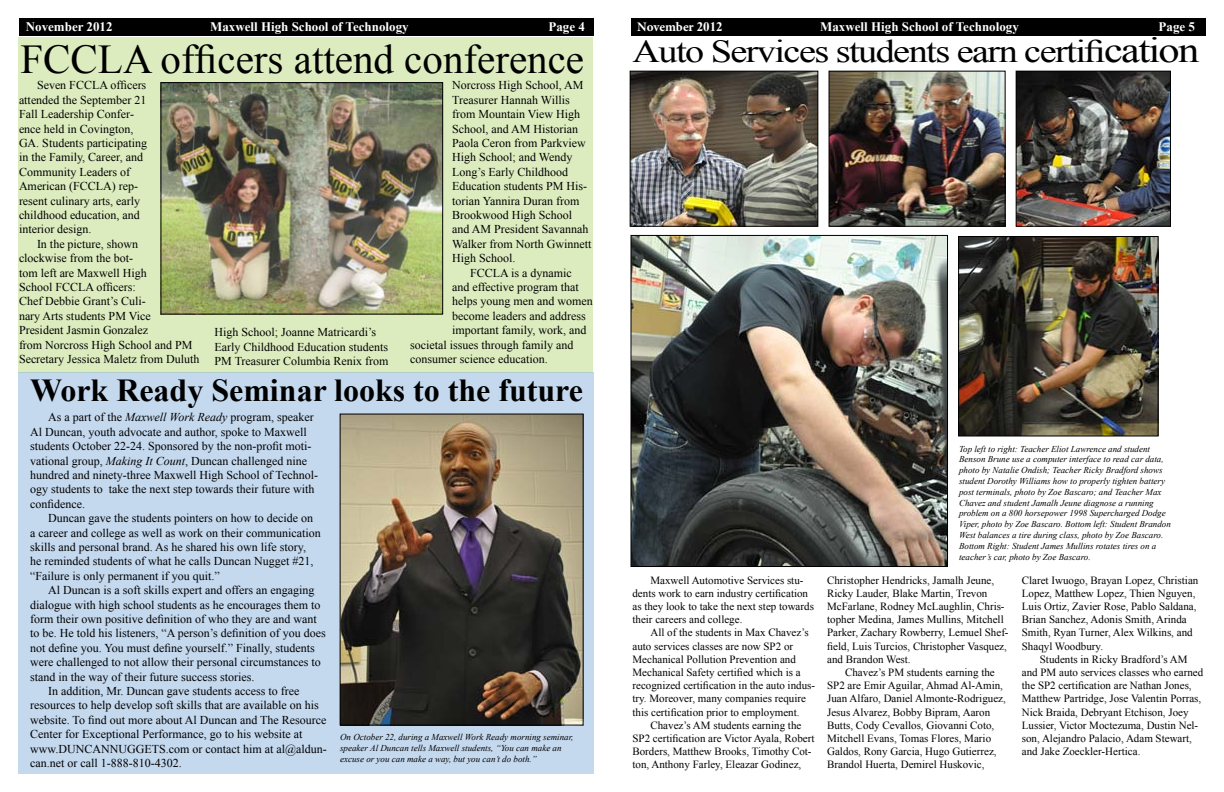
<style>
.page{position:relative;width:1224px;height:792px;background:#fff}
.page>*{position:absolute;margin:0;border:0;box-sizing:border-box;transform-origin:0 0}
.t1{font:41px "Times New Roman";color:#000}
.t2{font:32px "Times New Roman";letter-spacing:-.04em;color:#000;scale:1.19 1}
.t3{font:700 32px "Times New Roman";color:#000}
.t4{font:700 13px "Times New Roman";color:#fff}
.t5{font:700 13px "Minion Pro";letter-spacing:-.005em;color:#fff}
.t6{font:12px/14.4px "Times New Roman";color:#000}
.t7{font:11px/13.2px "Times New Roman";color:#000}
.t8{font:italic 9px/10.8px "Times New Roman";color:#000}
.s1{font-style:italic}
.s2{font-family:"Times New Roman"}
.s3{font-size:35.6px}
</style>
<div class="page">
<div style="left:18px;top:37px;width:575px;height:336px;background:#ddecbf"></div>
<div style="left:631px;top:18px;width:575px;height:18px;background:#000"></div>
<img style="left:831px;top:73px;width:173px;height:152px">
<div style="left:829px;top:71px;width:177px;height:156px;border:1px solid #000"></div>
<img style="left:632px;top:237px;width:314px;height:328px">
<div style="left:630px;top:235px;width:318px;height:332px;border:1px solid #000"></div>
<img style="left:1018px;top:73px;width:151px;height:152px">
<div style="left:1016px;top:71px;width:155px;height:156px;border:1px solid #000"></div>
<img style="left:632px;top:73px;width:184px;height:152px">
<div style="left:630px;top:71px;width:188px;height:156px;border:1px solid #000"></div>
<img style="left:960px;top:238px;width:197px;height:196px">
<div style="left:958px;top:236px;width:201px;height:200px;border:1px solid #000"></div>
<div style="left:20px;top:18px;width:574px;height:18px;background:#000"></div>
<img style="left:162px;top:84px;width:279px;height:229px">
<div style="left:160px;top:82px;width:283px;height:233px;border:1px solid #000"></div>
<div style="left:18px;top:373px;width:576px;height:401px;background:#c4d8ee"></div>
<img style="left:342px;top:416px;width:240px;height:308px">
<div style="left:340px;top:414px;width:244px;height:312px;border:1px solid #000"></div>
<p class="t4" style="left:26px;top:18px;width:88px">November 2012</p>
<p class="t4" style="left:210px;top:18px;width:200px">Maxwell High School of Technology</p>
<p class="t4" style="left:548px;top:18px;width:38px">Page 4</p>
<h1 class="t1" style="left:20px;top:32px;width:565px">FCCLA officers attend conference</h1>
<p class="t6" style="left:19px;top:78px;width:130px;text-indent:18px">Seven FCCLA officers attended the September 21<br>Fall Leadership Confer&shy;ence held in Covington,<br>GA. Students participating in the Family, Career, and<br>Community Leaders of<br>American (FCCLA) rep&shy;resent culinary arts, early childhood education, and interior design.</p>
<p class="t6" style="left:19px;top:236px;width:182px;text-indent:18px">In the picture, shown<br>clockwise from the bot-<br>tom left are Maxwell High<br>School FCCLA officers:<br>Chef Debbie Grant’s Culi-<br>nary Arts students PM Vice<br>President Jasmin Gonzalez<br>from Norcross High School and PM<br>Secretary Jessica Maletz from Duluth</p>
<p class="t6" style="left:452px;top:78px;width:133px">Norcross High School, AM</p>
<p class="t6" style="left:452px;top:92px;width:119px">Treasurer Hannah Willis</p>
<p class="t6" style="left:452px;top:107px;width:130px">from Mountain View High</p>
<p class="t6" style="left:452px;top:121px;width:127px">School, and AM Historian</p>
<p class="t6" style="left:452px;top:136px;width:135px">Paola Ceron from Parkview</p>
<p class="t6" style="left:452px;top:150px;width:122px">High School; and Wendy</p>
<p class="t6" style="left:452px;top:164px;width:118px">Long’s Early Childhood</p>
<p class="t6" style="left:452px;top:179px;width:136px">Education students PM His-</p>
<p class="t6" style="left:452px;top:193px;width:129px">torian Yannira Duran from</p>
<p class="t6" style="left:452px;top:208px;width:121px">Brookwood High School</p>
<p class="t6" style="left:452px;top:222px;width:138px">and AM President Savannah</p>
<p class="t6" style="left:452px;top:236px;width:141px">Walker from North Gwinnett</p>
<p class="t6" style="left:452px;top:251px;width:65px">High School.</p>
<p class="t6" style="left:470px;top:265px;width:103px">FCCLA is a dynamic</p>
<p class="t6" style="left:452px;top:280px;width:128px">and effective program that</p>
<p class="t6" style="left:452px;top:294px;width:142px">helps young men and women</p>
<p class="t6" style="left:452px;top:308px;width:135px">become leaders and address</p>
<p class="t6" style="left:452px;top:323px;width:136px">important family, work, and</p>
<p class="t6" style="left:410px;top:337px;width:165px">societal issues through family and</p>
<p class="t6" style="left:410px;top:352px;width:139px">consumer science education.</p>
<h2 class="t3" style="left:30px;top:368px;width:554px">Work Ready Seminar looks to the future</h2>
<p class="t6" style="left:30px;top:410px;width:289px;text-indent:18px">As a part of the <span class="s1">Maxwell Work Ready</span> program, speaker Al Duncan, youth advocate and author, spoke to Maxwell students October 22-24. Sponsored by the non-profit moti&shy;vational group, <span class="s1">Making It Count</span>, Duncan challenged nine hundred and ninety-three Maxwell High School of Technol&shy;ogy students to take the next step towards their future with confidence.</p>
<p class="t6" style="left:30px;top:511px;width:292px;text-indent:18px">Duncan gave the students pointers on how to decide on a career and college as well as work on their communication skills and personal brand. As he shared his own life story,<br>he reminded students of what he calls Duncan Nugget #21, “Failure is only permanent if you quit.”</p>
<p class="t6" style="left:48px;top:583px;width:268px">Al Duncan is a soft skills expert and offers an engaging</p>
<p class="t6" style="left:30px;top:597px;width:292px">dialogue with high school students as he encourages them to</p>
<p class="t6" style="left:30px;top:612px;width:288px">form their own positive definition of who they are and want</p>
<p class="t6" style="left:30px;top:626px;width:297px">to be. He told his listeners, “A person’s definition of you does</p>
<p class="t6" style="left:30px;top:640px;width:286px">not define you. You must define yourself.” Finally, students</p>
<p class="t6" style="left:30px;top:655px;width:292px">were challenged to not allow their personal circumstances to</p>
<p class="t6" style="left:30px;top:669px;width:226px">stand in the way of their future success stories.</p>
<p class="t6" style="left:48px;top:684px;width:253px">In addition, Mr. Duncan gave students access to free</p>
<p class="t6" style="left:30px;top:698px;width:290px">resources to help develop soft skills that are available on his</p>
<p class="t6" style="left:30px;top:712px;width:298px">website. To find out more about Al Duncan and The Resource</p>
<p class="t6" style="left:30px;top:727px;width:274px">Center for Exceptional Performance, go to his website at</p>
<p class="t6" style="left:30px;top:741px;width:298px">www.DUNCANNUGGETS.com or contact him at al@aldun-</p>
<p class="t6" style="left:30px;top:756px;width:153px">can.net or call 1-888-810-4302.</p>
<p class="t6" style="left:215px;top:325px;width:176px">High School; Joanne Matricardi’s<br>Early Childhood Education students<br>PM Treasurer Columbia Renix from</p>
<p class="t8" style="left:340px;top:732px;width:235px">On October 22, during a Maxwell Work Ready morning seminar, speaker Al Duncan tells Maxwell students, “You can make an excuse or you can make a way, but you can’t do both.”</p>
<p class="t5" style="left:637px;top:18px;width:87px">November <span class="s2">2012</span></p>
<p class="t4" style="left:820px;top:18px;width:200px">Maxwell High School of Technology</p>
<p class="t4" style="left:1159px;top:18px;width:38px">Page 5</p>
<h2 class="t2" style="left:632px;top:29px;width:478px">Auto Services students earn certifi<span class="s3">cation</span></h2>
<p class="t7" style="left:632px;top:573px;width:183px;text-indent:18px">Maxwell Automotive Services stu&shy;dents work to earn industry certification as they look to take the next step towards their careers and college.</p>
<p class="t7" style="left:632px;top:626px;width:184px;text-indent:18px">All of the students in Max Chavez’s auto services classes are now SP2 or Mechanical Pollution Prevention and Mechanical Safety certified which is a recognized certification in the auto indus&shy;try. Moreover, many companies require this certification prior to employment.</p>
<p class="t7" style="left:632px;top:718px;width:184px;text-indent:18px">Chavez’s AM students earning the SP2 certification are Victor Ayala, Robert Borders, Matthew Brooks, Timothy Cot&shy;ton, Anthony Farley, Eleazar Godinez,</p>
<p class="t8" style="left:959px;top:443px;width:213px">Top left to right: Teacher Eliot Lawrence and student Benson Brune use a computer interface to read car data, photo by Natalie Ondish; Teacher Ricky Bradford shows student Dorothy Williams how to properly tighten battery post terminals, photo by Zoe Bascaro; and Teacher Max Chavez and student Jamalh Jeune diagnose a running problem on a 800 horsepower 1998 Supercharged Dodge Viper, photo by Zoe Bascaro. Bottom left: Student Brandon West balances a tire during class, photo by Zoe Bascaro.<br>Bottom Right: Student James Mullins rotates tires on a teacher’s car, photo by Zoe Bascaro.</p>
<p class="t7" style="left:827px;top:573px;width:183px">Christopher Hendricks, Jamalh Jeune, Ricky Lauder, Blake Martin, Trevon McFarlane, Rodney McLaughlin, Chris&shy;topher Medina, James Mullins, Mitchell Parker, Zachary Rowberry, Lemuel Shef&shy;field, Luis Turcios, Christopher Vasquez, and Brandon West.</p>
<p class="t7" style="left:827px;top:666px;width:180px;text-indent:18px">Chavez’s PM students earning the SP2 are Emir Aguilar, Ahmad Al-Amin, Juan Alfaro, Daniel Almonte-Rodriguez, Jesus Alvarez, Bobby Bipram, Aaron Butts, Cody Cevallos, Giovanni Coto, Mitchell Evans, Tomas Flores, Mario Galdos, Rony Garcia, Hugo Gutierrez, Brandol Huerta, Demirel Huskovic,</p>
<p class="t7" style="left:1022px;top:573px;width:178px">Claret Iwuogo, Brayan Lopez, Christian Lopez, Matthew Lopez, Thien Nguyen, Luis Ortiz, Zavier Rose, Pablo Saldana, Brian Sanchez, Adonis Smith, Arinda Smith, Ryan Turner, Alex Wilkins, and Shaqyl Woodbury.</p>
<p class="t7" style="left:1022px;top:652px;width:183px;text-indent:18px">Students in Ricky Bradford’s AM and PM auto services classes who earned the SP2 certification are Nathan Jones, Matthew Partridge, Jose Valentin Porras, Nick Braida, Debryant Etchison, Joey Lussier, Victor Moctezuma, Dustin Nel&shy;son, Alejandro Palacio, Adam Stewart, and Jake Zoeckler-Hertica.</p>
</div>
